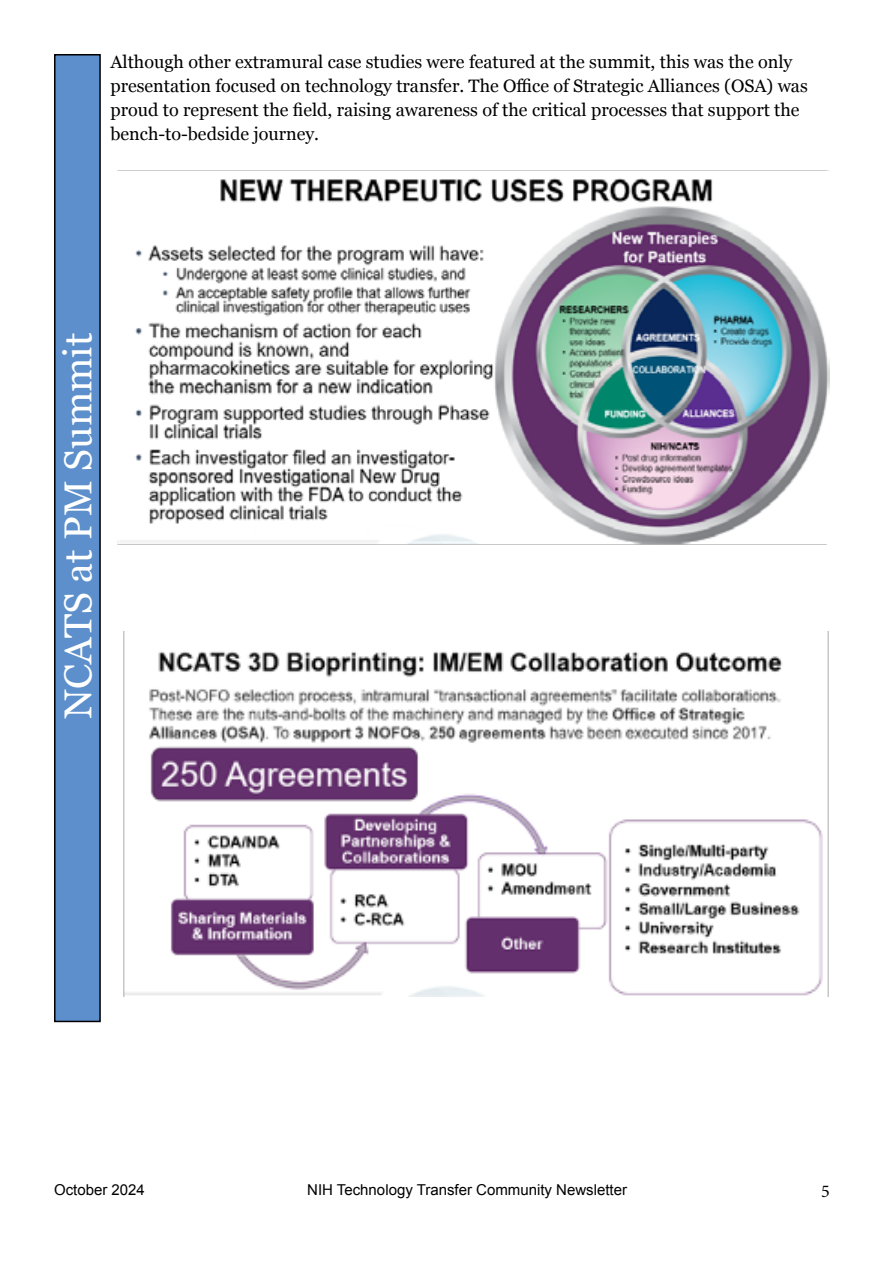
<style>
.page{position:relative;width:893px;height:1263px;background:#fff}
.page>*{position:absolute;margin:0;border:0;box-sizing:border-box;transform-origin:0 0}
.t1{font:39px "Georgia";color:#fff}
.t2{font:18px/24px "Georgia";color:#000}
.t3{font:18px "Minion Pro";color:#000}
.t4{font:15px "Arial";color:#000}
</style>
<div class="page">
<img style="left:118px;top:170px;width:712px;height:375px">
<div style="left:55px;top:55px;width:45px;height:966px;background:#5c8fcb"></div>
<div style="left:54px;top:54px;width:47px;height:968px;border:2px solid #000"></div>
<img style="left:123px;top:631px;width:706px;height:365px">
<p class="t2" style="left:110px;top:49px;width:699px">Although other extramural case studies were featured at the summit, this was the only presentation focused on technology transfer. The Office of Strategic Alliances (OSA) was proud to represent the field, raising awareness of the critical processes that support the bench-to-bedside journey.</p>
<h1 class="t1" style="left:50px;top:719px;width:388px;rotate:-90deg">NCATS at PM Summit</h1>
<p class="t4" style="left:54px;top:1179px;width:92px">October 2024</p>
<p class="t4" style="left:307px;top:1179px;width:321px">NIH Technology Transfer Community Newsletter</p>
<p class="t3" style="left:821px;top:1179px;width:10px">5</p>
</div>
